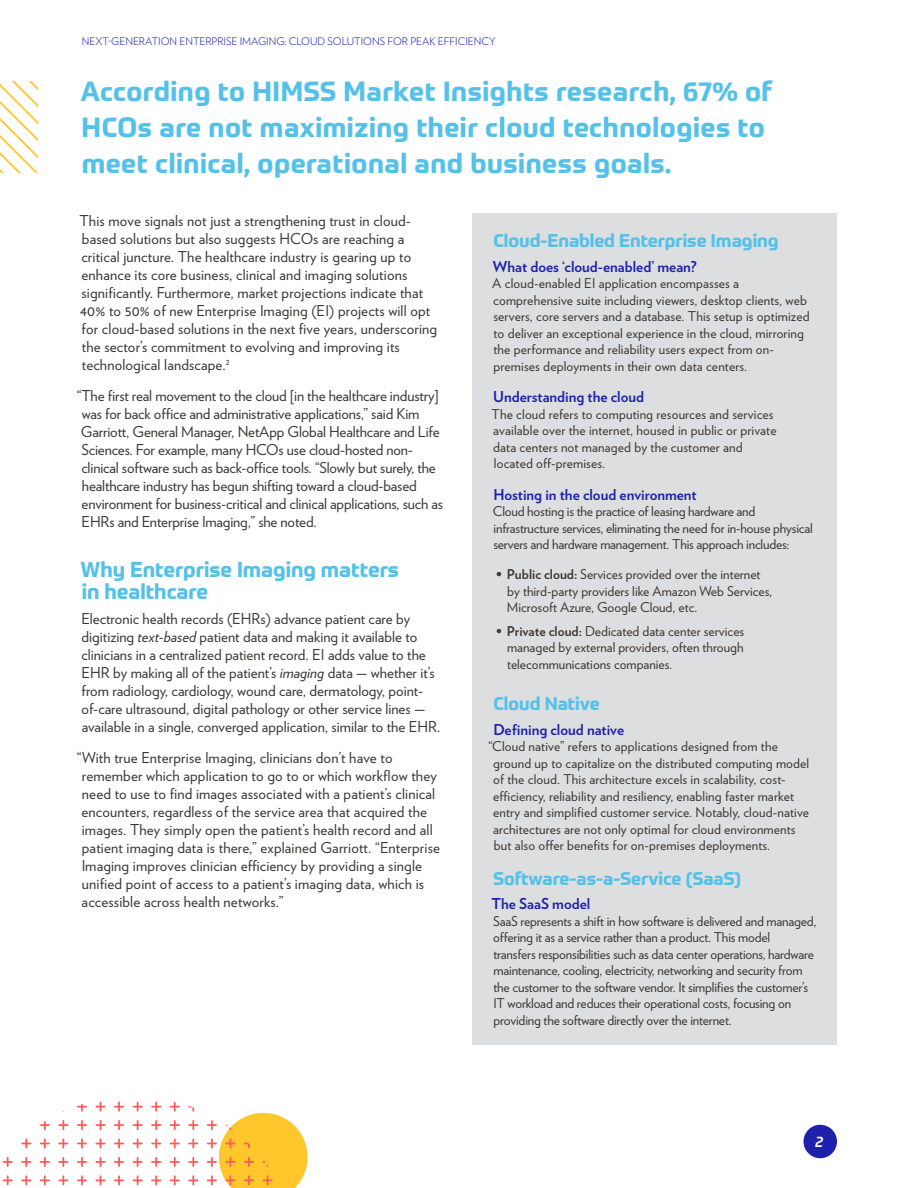
<style>
.page{position:relative;width:918px;height:1188px;background:#fff}
.page>*{position:absolute;margin:0;border:0;box-sizing:border-box;transform-origin:0 0}
.t1{font:700 27px/36px "Prometo";letter-spacing:.02em;color:#55c1e9}
.t2{font:700 21px/22.5px "Prometo";color:#55c1e9}
.t3{font:700 18px "Prometo";color:#55c1e9}
.t4{font:15px/18px "Verlag";letter-spacing:.005em;color:#3b3936}
.t5{font:700 15px "Verlag";color:#1e22aa}
.t6{font:italic 500 15px "Prometo";color:#fff}
.t7{font:13.5px/16.5px "Verlag";letter-spacing:.01em;color:#3b3936}
.t8{font:13.5px/16.5px "Verlag";letter-spacing:-.015em;color:#3b3936}
.t9{font:300 10.5px "Verlag";color:#1e22aa}
.s1{font-style:italic}
.s2{font-weight:700}
</style>
<div class="page">
<div style="left:804px;top:1125px;width:33px;height:33px;background:#1e22aa;border-radius:50%"></div>
<svg style="left:0;top:81px;width:38px;height:92px"></svg>
<div style="left:472px;top:214px;width:365px;height:831px;background:#dddedf"></div>
<svg style="left:3px;top:1157px;width:10px;height:10px"></svg>
<svg style="left:3px;top:1175px;width:10px;height:10px"></svg>
<svg style="left:21px;top:1139px;width:10px;height:10px"></svg>
<svg style="left:21px;top:1157px;width:10px;height:10px"></svg>
<svg style="left:21px;top:1175px;width:10px;height:10px"></svg>
<svg style="left:40px;top:1120px;width:10px;height:10px"></svg>
<svg style="left:40px;top:1139px;width:10px;height:10px"></svg>
<svg style="left:40px;top:1157px;width:10px;height:10px"></svg>
<svg style="left:40px;top:1175px;width:10px;height:10px"></svg>
<svg style="left:58px;top:1120px;width:10px;height:10px"></svg>
<svg style="left:58px;top:1139px;width:10px;height:10px"></svg>
<svg style="left:58px;top:1157px;width:10px;height:10px"></svg>
<svg style="left:58px;top:1175px;width:10px;height:10px"></svg>
<svg style="left:77px;top:1104px;width:10px;height:8px"></svg>
<svg style="left:77px;top:1120px;width:10px;height:10px"></svg>
<svg style="left:77px;top:1139px;width:10px;height:10px"></svg>
<svg style="left:77px;top:1157px;width:10px;height:10px"></svg>
<svg style="left:77px;top:1175px;width:10px;height:10px"></svg>
<svg style="left:95px;top:1102px;width:10px;height:10px"></svg>
<svg style="left:95px;top:1120px;width:10px;height:10px"></svg>
<svg style="left:95px;top:1139px;width:10px;height:10px"></svg>
<svg style="left:95px;top:1157px;width:10px;height:10px"></svg>
<svg style="left:95px;top:1175px;width:10px;height:10px"></svg>
<svg style="left:114px;top:1102px;width:10px;height:10px"></svg>
<svg style="left:114px;top:1120px;width:10px;height:10px"></svg>
<svg style="left:114px;top:1139px;width:10px;height:10px"></svg>
<svg style="left:114px;top:1157px;width:10px;height:10px"></svg>
<svg style="left:114px;top:1175px;width:10px;height:10px"></svg>
<svg style="left:133px;top:1102px;width:10px;height:10px"></svg>
<svg style="left:133px;top:1120px;width:10px;height:10px"></svg>
<svg style="left:133px;top:1139px;width:10px;height:10px"></svg>
<svg style="left:133px;top:1157px;width:10px;height:10px"></svg>
<svg style="left:133px;top:1175px;width:10px;height:10px"></svg>
<svg style="left:151px;top:1102px;width:10px;height:10px"></svg>
<svg style="left:151px;top:1120px;width:10px;height:10px"></svg>
<svg style="left:151px;top:1139px;width:10px;height:10px"></svg>
<svg style="left:151px;top:1157px;width:10px;height:10px"></svg>
<svg style="left:151px;top:1175px;width:10px;height:10px"></svg>
<svg style="left:170px;top:1102px;width:10px;height:10px"></svg>
<svg style="left:170px;top:1120px;width:10px;height:10px"></svg>
<svg style="left:170px;top:1139px;width:10px;height:10px"></svg>
<svg style="left:170px;top:1157px;width:10px;height:10px"></svg>
<svg style="left:170px;top:1175px;width:10px;height:10px"></svg>
<svg style="left:188px;top:1106px;width:7px;height:6px"></svg>
<svg style="left:188px;top:1120px;width:10px;height:10px"></svg>
<svg style="left:188px;top:1139px;width:10px;height:10px"></svg>
<svg style="left:188px;top:1157px;width:10px;height:10px"></svg>
<svg style="left:188px;top:1175px;width:10px;height:10px"></svg>
<svg style="left:207px;top:1112px;width:101px;height:76px"></svg>
<p class="t9" style="left:82px;top:33px;width:415px">NEXT-GENERATION ENTERPRISE IMAGING: CLOUD SOLUTIONS FOR PEAK EFFICIENCY</p>
<h1 class="t1" style="left:80px;top:73px;width:693px">According to HIMSS Market Insights research, 67% of<br>HCOs are not maximizing their cloud technologies to meet clinical, operational and business goals.</h1>
<p class="t4" style="left:80px;top:210px;width:359px">This move signals not just a strengthening trust in cloud&shy;based solutions but also suggests HCOs are reaching a critical juncture. The healthcare industry is gearing up to enhance its core business, clinical and imaging solutions significantly. Furthermore, market projections indicate that 40% to 50% of new Enterprise Imaging (EI) projects will opt for cloud-based solutions in the next five years, underscoring the sector’s commitment to evolving and improving its technological landscape.<sup>2</sup></p>
<p class="t4" style="left:77px;top:386px;width:368px">“The first real movement to the cloud [in the healthcare industry] was for back office and administrative applications,” said Kim Garriott, General Manager, NetApp Global Healthcare and Life Sciences. For example, many HCOs use cloud-hosted non&shy;clinical software such as back-office tools. “Slowly but surely, the healthcare industry has begun shifting toward a cloud-based environment for business-critical and clinical applications, such as EHRs and Enterprise Imaging,” she noted.</p>
<h2 class="t2" style="left:81px;top:558px;width:320px">Why Enterprise Imaging matters in healthcare</h2>
<p class="t4" style="left:81px;top:609px;width:360px">Electronic health records (EHRs) advance patient care by digitizing <span class="s1">text-based</span> patient data and making it available to clinicians in a centralized patient record. EI adds value to the EHR by making all of the patient’s <span class="s1">imaging</span> data — whether it’s from radiology, cardiology, wound care, dermatology, point&shy;of-care ultrasound, digital pathology or other service lines — available in a single, converged application, similar to the EHR.</p>
<p class="t4" style="left:82px;top:748px;width:360px;text-indent:-5px">“With true Enterprise Imaging, clinicians don’t have to remember which application to go to or which workflow they need to use to find images associated with a patient’s clinical encounters, regardless of the service area that acquired the images. They simply open the patient’s health record and all patient imaging data is there,” explained Garriott. “Enterprise Imaging improves clinician efficiency by providing a single unified point of access to a patient’s imaging data, which is accessible across health networks.”</p>
<p class="t3" style="left:493px;top:230px;width:287px">Cloud-Enabled Enterprise Imaging</p>
<p class="t5" style="left:493px;top:255px;width:205px">What does ‘cloud-enabled’ mean?</p>
<p class="t7" style="left:492px;top:275px;width:319px">A cloud-enabled EI application encompasses a comprehensive suite including viewers, desktop clients, web servers, core servers and a database. This setup is optimized to deliver an exceptional experience in the cloud, mirroring the performance and reliability users expect from on&shy;premises deployments in their own data centers.</p>
<p class="t5" style="left:493px;top:385px;width:152px">Understanding the cloud</p>
<p class="t7" style="left:492px;top:405px;width:287px">The cloud refers to computing resources and services available over the internet, housed in public or private data centers not managed by the customer and located off-premises.</p>
<p class="t5" style="left:493px;top:483px;width:205px">Hosting in the cloud environment</p>
<p class="t8" style="left:493px;top:503px;width:321px">Cloud hosting is the practice of leasing hardware and infrastructure services, eliminating the need for in-house physical servers and hardware management. This approach includes:</p>
<p class="t7" style="left:507px;top:566px;width:267px;text-indent:-11px"><span class="s2">• Public cloud:</span> Services provided over the internet by third-party providers like Amazon Web Services,<br>Microsoft Azure, Google Cloud, etc.</p>
<p class="t7" style="left:507px;top:622px;width:239px;text-align:justify;text-indent:-11px"><span class="s2">• Private cloud:</span> Dedicated data center services managed by external providers, often through telecommunications companies.</p>
<p class="t3" style="left:493px;top:692px;width:108px">Cloud Native</p>
<p class="t5" style="left:493px;top:717px;width:132px">Defining cloud native</p>
<p class="t7" style="left:493px;top:737px;width:318px;text-indent:-5px">“Cloud native” refers to applications designed from the ground up to capitalize on the distributed computing model of the cloud. This architecture excels in scalability, cost&shy;efficiency, reliability and resiliency, enabling faster market entry and simplified customer service. Notably, cloud-native architectures are not only optimal for cloud environments but also offer benefits for on-premises deployments.</p>
<p class="t3" style="left:493px;top:867px;width:249px">Software-as-a-Service (SaaS)</p>
<p class="t5" style="left:492px;top:892px;width:100px">The SaaS model</p>
<p class="t8" style="left:493px;top:912px;width:325px">SaaS represents a shift in how software is delivered and managed, offering it as a service rather than a product. This model<br>transfers responsibilities such as data center operations, hardware maintenance, cooling, electricity, networking and security from the customer to the software vendor. It simplifies the customer’s IT workload and reduces their operational costs, focusing on providing the software directly over the internet.</p>
<p class="t6" style="left:815px;top:1132px;width:10px">2</p>
</div>
